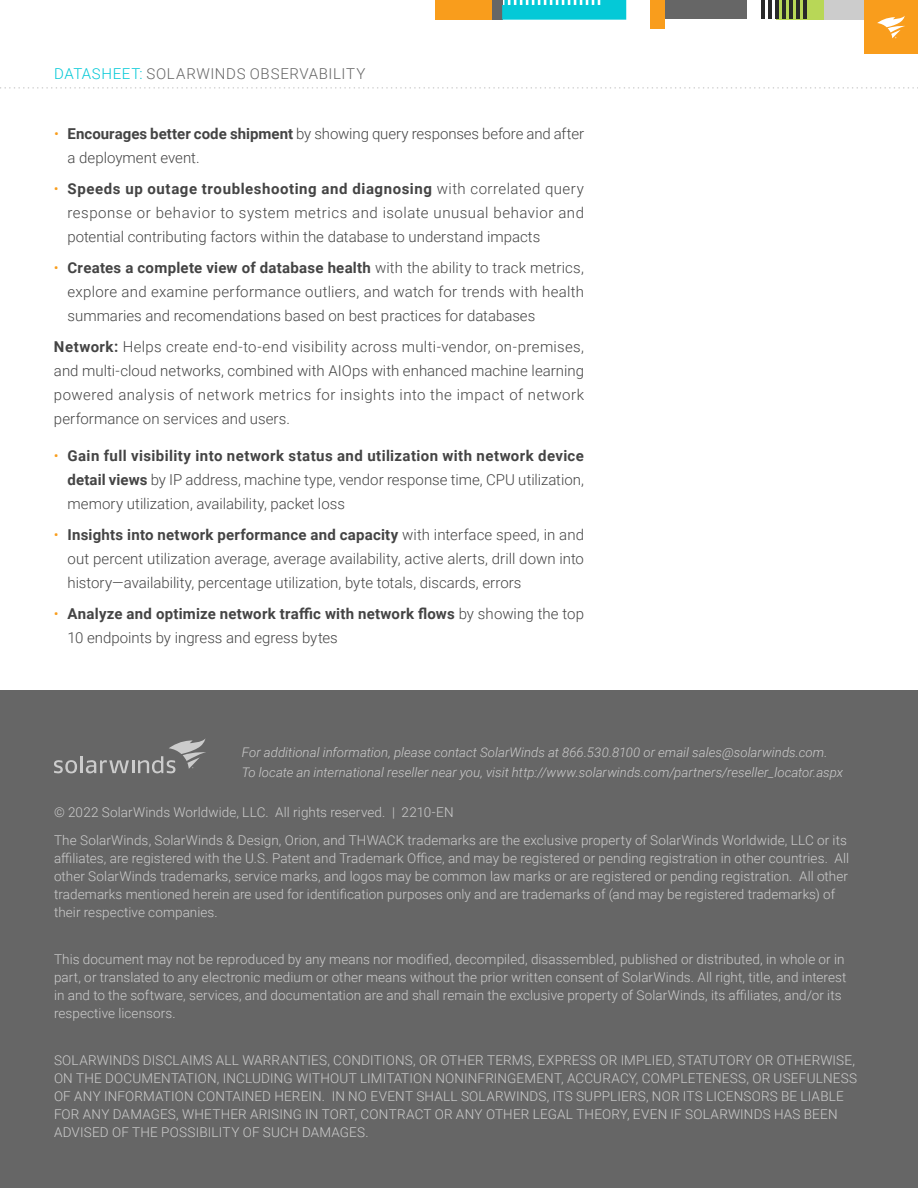
<style>
.page{position:relative;width:918px;height:1188px;background:#fff}
.page>*{position:absolute;margin:0;border:0;box-sizing:border-box;transform-origin:0 0}
.t1{font:300 15px/24px "Roboto";color:#444;text-align:justify}
.t2{font:300 15px "Roboto";letter-spacing:.045em;color:#666}
.t3{font:300 13.5px/18px "Roboto";letter-spacing:.01em;color:#ccc}
.t4{font:italic 300 13.2px/19.5px "Roboto";letter-spacing:.005em;color:#ccc}
.s1{color:#04c9d7}
.s2{color:#f99d1c}
.s3{font-weight:700}
</style>
<div class="page">
<svg style="left:0;top:87px;width:918px;height:2px"></svg>
<div style="left:864px;top:0;width:54px;height:54px;background:#f99d1c"></div>
<svg style="left:877px;top:16px;width:28px;height:22px"></svg>
<div style="left:650px;top:0;width:96px;height:19px;background:#666"></div>
<div style="left:650px;top:0;width:14px;height:29px;background:#f99d1c"></div>
<div style="left:436px;top:0;width:56px;height:20px;background:#f99d1c"></div>
<div style="left:492px;top:0;width:10px;height:20px;background:#666"></div>
<svg style="left:502px;top:0;width:124px;height:20px;background:#1eceda"></svg>
<div style="left:777px;top:0;width:74px;height:19px;background:#b8d757"></div>
<hr style="left:761px;top:0;width:3px;height:19px;background:#292929">
<hr style="left:768px;top:0;width:3px;height:19px;background:#292929">
<hr style="left:775px;top:0;width:3px;height:19px;background:#292929">
<hr style="left:782px;top:0;width:3px;height:19px;background:#292929">
<hr style="left:789px;top:0;width:3px;height:19px;background:#292929">
<hr style="left:796px;top:0;width:3px;height:19px;background:#292929">
<hr style="left:803px;top:0;width:3px;height:19px;background:#292929">
<div style="left:824px;top:0;width:40px;height:20px;background:#ccc"></div>
<div style="left:0;top:690px;width:918px;height:498px;background:#666"></div>
<svg style="left:54px;top:760px;width:23px;height:13px"></svg>
<hr style="left:80px;top:756px;width:3px;height:17px;background:#ccc">
<svg style="left:86px;top:738px;width:120px;height:35px"></svg>
<p class="t2" style="left:54px;top:63px;width:313px"><span class="s1">DATASHEET:</span> SOLARWINDS OBSERVABILITY</p>
<p class="t1" style="left:67px;top:122px;width:518px;text-indent:-13px"><span class="s2">•</span> <span class="s3">Encourages better code shipment</span> by showing query responses before and after a deployment event.</p>
<p class="t1" style="left:67px;top:176px;width:518px;text-indent:-14px"><span class="s2">•</span> <span class="s3">Speeds up outage troubleshooting and diagnosing</span> with correlated query response or behavior to system metrics and isolate unusual behavior and potential contributing factors within the database to understand impacts</p>
<p class="t1" style="left:67px;top:255px;width:518px;text-indent:-14px"><span class="s2">•</span> <span class="s3">Creates a complete view of database health</span> with the ability to track metrics, explore and examine performance outliers, and watch for trends with health summaries and recomendations based on best practices for databases</p>
<p class="t1" style="left:54px;top:334px;width:532px"><span class="s3">Network:</span> Helps create end-to-end visibility across multi-vendor, on-premises, and multi-cloud networks, combined with AIOps with enhanced machine learning powered analysis of network metrics for insights into the impact of network performance on services and users.</p>
<p class="t1" style="left:67px;top:443px;width:518px;text-indent:-14px"><span class="s2">•</span> <span class="s3">Gain full visibility into network status and utilization with network device detail views</span> by IP address, machine type, vendor response time, CPU utilization, memory utilization, availability, packet loss</p>
<p class="t1" style="left:67px;top:522px;width:518px;text-indent:-14px"><span class="s2">•</span> <span class="s3">Insights into network performance and capacity</span> with interface speed, in and out percent utilization average, average availability, active alerts, drill down into history—availability, percentage utilization, byte totals, discards, errors</p>
<p class="t1" style="left:67px;top:601px;width:518px;text-indent:-14px"><span class="s2">•</span> <span class="s3">Analyze and optimize network traffic with network flows</span> by showing the top<br>10 endpoints by ingress and egress bytes</p>
<p class="t4" style="left:242px;top:742px;width:603px">For additional information, please contact SolarWinds at 866.530.8100 or email sales@solarwinds.com.<br>To locate an international reseller near you, visit http://www.solarwinds.com/partners/reseller_locator.aspx</p>
<p class="t3" style="left:54px;top:797px;width:794px;line-height:28.8px">© 2022 SolarWinds Worldwide, LLC. All rights reserved. | 2210-EN<br>The SolarWinds, SolarWinds &amp; Design, Orion, and THWACK trademarks are the exclusive property of SolarWinds Worldwide, LLC or its</p>
<p class="t3" style="left:54px;top:849px;width:797px">affiliates, are registered with the U.S. Patent and Trademark Office, and may be registered or pending registration in other countries. All other SolarWinds trademarks, service marks, and logos may be common law marks or are registered or pending registration. All other trademarks mentioned herein are used for identification purposes only and are trademarks of (and may be registered trademarks) of their respective companies.</p>
<p class="t3" style="left:54px;top:950px;width:794px">This document may not be reproduced by any means nor modified, decompiled, disassembled, published or distributed, in whole or in part, or translated to any electronic medium or other means without the prior written consent of SolarWinds. All right, title, and interest in and to the software, services, and documentation are and shall remain the exclusive property of SolarWinds, its affiliates, and/or its respective licensors.</p>
<p class="t3" style="left:54px;top:1051px;width:805px">SOLARWINDS DISCLAIMS ALL WARRANTIES, CONDITIONS, OR OTHER TERMS, EXPRESS OR IMPLIED, STATUTORY OR OTHERWISE, ON THE DOCUMENTATION, INCLUDING WITHOUT LIMITATION NONINFRINGEMENT, ACCURACY, COMPLETENESS, OR USEFULNESS OF ANY INFORMATION CONTAINED HEREIN. IN NO EVENT SHALL SOLARWINDS, ITS SUPPLIERS, NOR ITS LICENSORS BE LIABLE FOR ANY DAMAGES, WHETHER ARISING IN TORT, CONTRACT OR ANY OTHER LEGAL THEORY, EVEN IF SOLARWINDS HAS BEEN ADVISED OF THE POSSIBILITY OF SUCH DAMAGES.</p>
</div>
